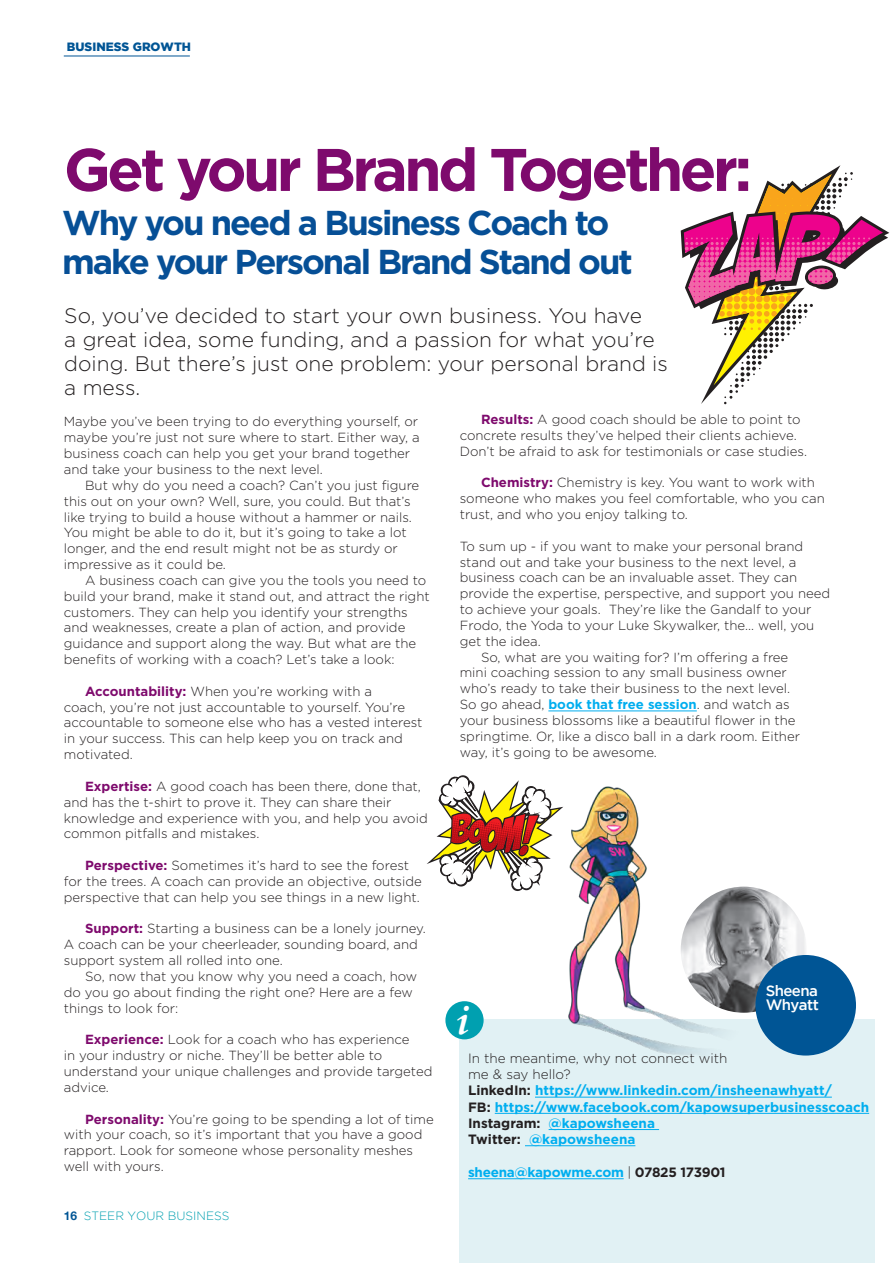
<style>
.page{position:relative;width:893px;height:1263px;background:#fff}
.page>*{position:absolute;margin:0;border:0;box-sizing:border-box;transform-origin:0 0}
.t1{font:700 60px "Gotham";letter-spacing:-.06em;color:#7e0a6d}
.t2{font:italic 700 40.95px "Palatino";color:#fff}
.t3{font:700 34.5px/39px "Gotham";letter-spacing:-.06em;color:#064f96}
.t4{font:300 21px/24px "Gotham";color:#231f20}
.t5{font:500 15px "Gotham";letter-spacing:-.04em;color:#fff}
.t6{font:700 13.5px "Gotham";color:#00aeef}
.t7{font:300 13.5px "Gotham";color:#231f20}
.t8{font:700 13.5px "Gotham";letter-spacing:-.02em;color:#00aeef}
.t9{font:300 13.2px/15.9px "Gotham";color:#231f20}
.t10{font:300 12px "Gotham";color:#00a0b0}
.t11{font:900 12px "Gotham";color:#005595}
.s1{font-weight:700;color:#7e0a6d}
.s2{font-family:"Helvetica Neue";font-weight:700;color:#005595}
.s3{font-weight:700;color:#00aeef}
.s4{color:#231f20}
.s5{font-weight:300;color:#231f20}
</style>
<div class="page">
<hr style="left:64px;top:56px;width:126px;height:1px;background:#005595">
<hr style="left:548px;top:711px;width:149px;height:1px;background:#00aeef">
<div style="left:460px;top:1020px;width:415px;height:243px;background:#e1f1f4"></div>
<div style="left:445px;top:1001px;width:39px;height:38px;background:#00a0b0;border-radius:50%"></div>
<hr style="left:535px;top:1097px;width:297px;height:1px;background:#00aeef">
<hr style="left:495px;top:1113px;width:374px;height:1px;background:#00aeef">
<hr style="left:549px;top:1129px;width:110px;height:1px;background:#00aeef">
<hr style="left:525px;top:1145px;width:110px;height:1px;background:#00aeef">
<hr style="left:468px;top:1178px;width:156px;height:1px;background:#00aeef">
<img style="left:681px;top:887px;width:126px;height:126px;border-radius:63px">
<div style="left:755px;top:955px;width:101px;height:100px;background:#005595;border-radius:50%"></div>
<img style="left:567px;top:786px;width:177px;height:269px">
<svg style="left:681px;top:165px;width:208px;height:239px"></svg>
<svg style="left:427px;top:775px;width:136px;height:116px"></svg>
<p class="t11" style="left:67px;top:40px;width:126px">BUSINESS GROWTH</p>
<p class="t1" style="left:64px;top:135px;width:690px">Get your Brand Together:</p>
<p class="t3" style="left:62px;top:203px;width:572px">Why you need a Business Coach to make your Personal Brand Stand out</p>
<p class="t4" style="left:64px;top:303px;width:605px">So, you’ve decided to start your own business. You have<br>a great idea, some funding, and a passion for what you’re doing. But there’s just one problem: your personal brand is a mess.</p>
<p class="t9" style="left:64px;top:414px;width:357px">Maybe you’ve been trying to do everything yourself, or maybe you’re just not sure where to start. Either way, a business coach can help you get your brand together and take your business to the next level.</p>
<p class="t9" style="left:64px;top:477px;width:357px;text-indent:21px">But why do you need a coach? Can’t you just figure this out on your own? Well, sure, you could. But that’s like trying to build a house without a hammer or nails.<br>You might be able to do it, but it’s going to take a lot longer, and the end result might not be as sturdy or impressive as it could be.</p>
<p class="t9" style="left:64px;top:572px;width:367px;text-indent:21px">A business coach can give you the tools you need to build your brand, make it stand out, and attract the right customers. They can help you identify your strengths and weaknesses, create a plan of action, and provide guidance and support along the way. But what are the benefits of working with a coach? Let’s take a look:</p>
<p class="t9" style="left:64px;top:683px;width:360px;text-indent:21px"><span class="s1">Accountability:</span> When you’re working with a<br>coach, you’re not just accountable to yourself. You’re accountable to someone else who has a vested interest in your success. This can help keep you on track and motivated.</p>
<p class="t9" style="left:64px;top:778px;width:365px;text-indent:21px"><span class="s1">Expertise:</span> A good coach has been there, done that, and has the t-shirt to prove it. They can share their knowledge and experience with you, and help you avoid common pitfalls and mistakes.</p>
<p class="t9" style="left:64px;top:857px;width:359px;text-indent:21px"><span class="s1">Perspective:</span> Sometimes it’s hard to see the forest for the trees. A coach can provide an objective, outside perspective that can help you see things in a new light.</p>
<p class="t9" style="left:64px;top:921px;width:364px;text-indent:21px"><span class="s1">Support:</span> Starting a business can be a lonely journey.<br>A coach can be your cheerleader, sounding board, and support system all rolled into one.</p>
<p class="t9" style="left:64px;top:968px;width:355px;text-indent:21px">So, now that you know why you need a coach, how do you go about finding the right one? Here are a few things to look for:</p>
<p class="t9" style="left:64px;top:1031px;width:370px;text-indent:21px"><span class="s1">Experience:</span> Look for a coach who has experience<br>in your industry or niche. They’ll be better able to understand your unique challenges and provide targeted advice.</p>
<p class="t9" style="left:64px;top:1111px;width:371px;text-indent:21px"><span class="s1">Personality:</span> You’re going to be spending a lot of time with your coach, so it’s important that you have a good rapport. Look for someone whose personality meshes well with yours.</p>
<p class="t10" style="left:64px;top:1209px;width:167px"><span class="s2">16</span> STEER YOUR BUSINESS</p>
<p class="t9" style="left:460px;top:411px;width:349px;text-indent:21px"><span class="s1">Results:</span> A good coach should be able to point to concrete results they’ve helped their clients achieve.<br>Don’t be afraid to ask for testimonials or case studies.</p>
<p class="t9" style="left:460px;top:475px;width:367px;text-indent:21px"><span class="s1">Chemistry:</span> Chemistry is key. You want to work with someone who makes you feel comfortable, who you can trust, and who you enjoy talking to.</p>
<p class="t9" style="left:460px;top:538px;width:372px">To sum up - if you want to make your personal brand stand out and take your business to the next level, a business coach can be an invaluable asset. They can provide the expertise, perspective, and support you need to achieve your goals. They’re like the Gandalf to your Frodo, the Yoda to your Luke Skywalker, the… well, you get the idea.</p>
<p class="t9" style="left:460px;top:649px;width:342px;text-indent:21px">So, what are you waiting for? I’m offering a free mini coaching session to any small business owner who’s ready to take their business to the next level.<br>So go ahead, <span class="s3">book that free session</span>. and watch as your business blossoms like a beautiful flower in the springtime. Or, like a disco ball in a dark room. Either way, it’s going to be awesome.</p>
<p class="t2" style="left:456px;top:986px;width:15px">i</p>
<p class="t5" style="left:766px;top:982px;width:54px">Sheena</p>
<p class="t5" style="left:766px;top:996px;width:55px">Whyatt</p>
<p class="t7" style="left:468px;top:1051px;width:261px">In the meantime, why not connect with</p>
<p class="t7" style="left:468px;top:1067px;width:104px">me &amp; say hello?</p>
<p class="t6" style="left:468px;top:1083px;width:365px"><span class="s4">LinkedIn:</span> https://www.linkedin.com/insheenawhyatt/</p>
<p class="t6" style="left:468px;top:1099px;width:403px"><span class="s4">FB:</span> https://www.facebook.com/kapowsuperbusinesscoach</p>
<p class="t6" style="left:468px;top:1115px;width:188px"><span class="s4">Instagram:</span> @kapowsheena</p>
<p class="t6" style="left:468px;top:1131px;width:169px"><span class="s4">Twitter:</span> @kapowsheena</p>
<p class="t8" style="left:468px;top:1164px;width:259px">sheena@kapowme.com <span class="s5">|</span> <span class="s4">07825 173901</span></p>
</div>
